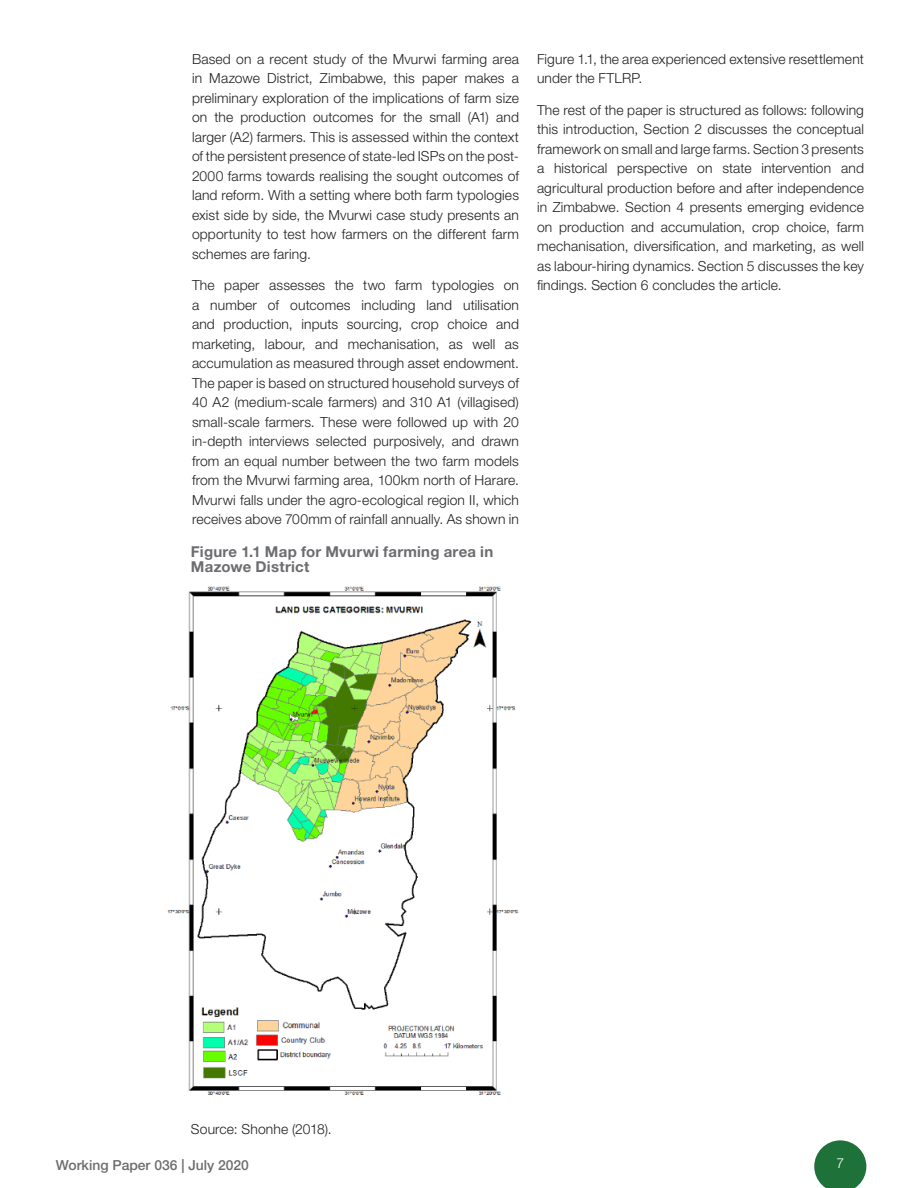
<style>
.page{position:relative;width:918px;height:1188px;background:#fff}
.page>*{position:absolute;margin:0;border:0;box-sizing:border-box;transform-origin:0 0}
.Figure_title{font:700 15px/15px "Helvetica Neue LT Std";letter-spacing:.015em;color:#6c6d70}
.Body{font:300 13.8px/19.5px "Helvetica Neue LT Std";letter-spacing:.01em;color:#231f20;text-align:justify}
.t1{font:500 13.8px "Helvetica Neue LT Std";color:#6c6d70}
.t2{font:300 13.8px "Helvetica Neue LT Std";color:#fff}
</style>
<div class="page">
<svg style="left:814px;top:1140px;width:52px;height:48px"></svg>
<img style="left:167px;top:586px;width:352px;height:509px">
<p class="Body" style="left:192px;top:49px;width:329px">Based on a recent study of the Mvurwi farming area in Mazowe District, Zimbabwe, this paper makes a preliminary exploration of the implications of farm size on the production outcomes for the small (A1) and larger (A2) farmers. This is assessed within the context of the persistent presence of state-led ISPs on the post-2000 farms towards realising the sought outcomes of land reform. With a setting where both farm typologies exist side by side, the Mvurwi case study presents an opportunity to test how farmers on the different farm schemes are faring.</p>
<p class="Body" style="left:192px;top:275px;width:329px">The paper assesses the two farm typologies on a number of outcomes including land utilisation and production, inputs sourcing, crop choice and marketing, labour, and mechanisation, as well as accumulation as measured through asset endowment.<br>The paper is based on structured household surveys of 40 A2 (medium-scale farmers) and 310 A1 (villagised) small-scale farmers. These were followed up with 20 in-depth interviews selected purposively, and drawn from an equal number between the two farm models from the Mvurwi farming area, 100km north of Harare.<br>Mvurwi falls under the agro-ecological region II, which receives above 700mm of rainfall annually. As shown in</p>
<p class="Figure_title" style="left:191px;top:543px;width:304px">Figure 1.1 Map for Mvurwi farming area in<br>Mazowe District</p>
<p class="Body" style="left:537px;top:49px;width:328px">Figure 1.1, the area experienced extensive resettlement under the FTLRP.</p>
<p class="Body" style="left:537px;top:100px;width:329px">The rest of the paper is structured as follows: following this introduction, Section 2 discusses the conceptual framework on small and large farms. Section 3 presents a historical perspective on state intervention and agricultural production before and after independence in Zimbabwe. Section 4 presents emerging evidence on production and accumulation, crop choice, farm mechanisation, diversification, and marketing, as well as labour-hiring dynamics. Section 5 discusses the key findings. Section 6 concludes the article.</p>
<p class="Body" style="left:191px;top:1119px;width:142px">Source: Shonhe (2018).</p>
<p class="t1" style="left:56px;top:1156px;width:195px">Working Paper 036 | July 2020</p>
<p class="t2" style="left:836px;top:1155px;width:9px">7</p>
</div>
